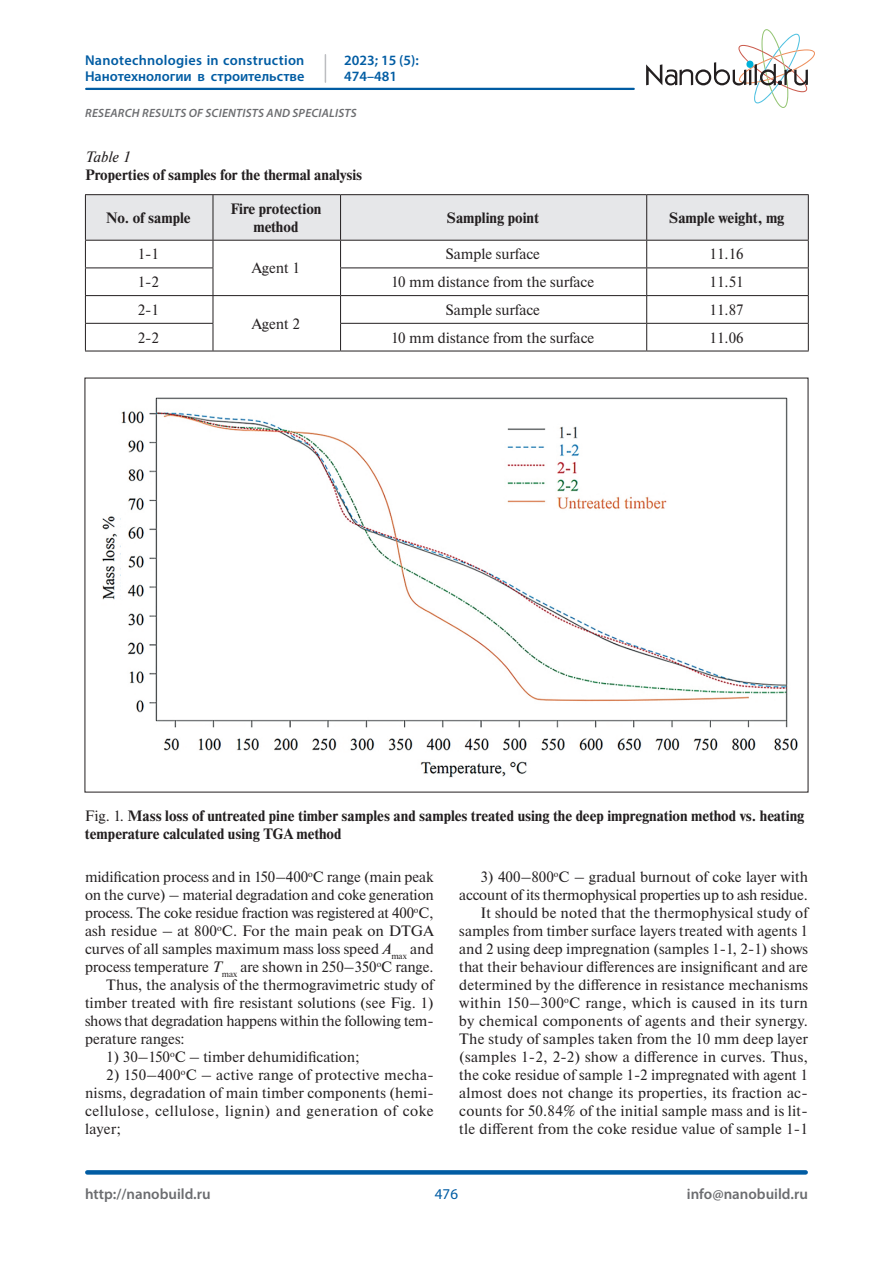
<style>
.page{position:relative;width:893px;height:1263px;background:#fff}
.page>*{position:absolute;margin:0;border:0;box-sizing:border-box;transform-origin:0 0}
.t1{font:15px/18px "Newton";letter-spacing:.005em;color:#231f20;text-align:justify}
.t2{font:700 15px/18px "Newton";color:#231f20}
.t3{font:600 15px "Myriad Pro";color:#6c6d70}
.t4{font:italic 15px "Newton";color:#231f20}
.t5{font:15px "Myriad Pro";color:#015ca3}
.t6{font:600 14.25px/16.5px "Myriad Pro";letter-spacing:.005em;color:#015ca3}
.t7{font:italic 600 12px "Myriad Pro";letter-spacing:.02em;color:#6c6d70}
.s1{font-weight:400}
.s2{font-style:italic}
</style>
<div class="page">
<svg style="left:646px;top:29px;width:169px;height:79px"></svg>
<hr style="left:86px;top:88px;width:548px;height:2px;background:#015ca3">
<div style="left:87px;top:1170px;width:719px;height:5px;background:#015ca3"></div>
<svg style="left:325px;top:55px;width:1px;height:27px"></svg>
<hr style="left:85px;top:194px;width:128px;height:1px;background:#231f20">
<hr style="left:213px;top:194px;width:128px;height:1px;background:#231f20">
<hr style="left:341px;top:194px;width:306px;height:1px;background:#231f20">
<hr style="left:647px;top:194px;width:162px;height:1px;background:#231f20">
<hr style="left:85px;top:351px;width:128px;height:1px;background:#231f20">
<hr style="left:213px;top:351px;width:128px;height:1px;background:#231f20">
<hr style="left:341px;top:351px;width:306px;height:1px;background:#231f20">
<hr style="left:647px;top:351px;width:162px;height:1px;background:#231f20">
<svg style="left:85px;top:195px;width:724px;height:156px"></svg>
<img style="left:102px;top:397px;width:696px;height:381px">
<p class="t6" style="left:85px;top:51px;width:221px">Nanotechnologies in construction<br>Нанотехнологии в строительстве</p>
<p class="t6" style="left:344px;top:51px;width:76px">2023; 15 (5):<br>474–481</p>
<p class="t7" style="left:85px;top:105px;width:273px">RESEARCH RESULTS OF SCIENTISTS AND SPECIALISTS</p>
<p class="t4" style="left:85px;top:147px;width:46px">Table 1</p>
<p class="t2" style="left:85px;top:166px;width:279px">Properties of samples for the thermal analysis</p>
<p class="t2" style="left:106px;top:209px;width:86px">No. of sample</p>
<p class="t2" style="left:230px;top:200px;width:93px;text-align:center">Fire protection method</p>
<p class="t2" style="left:447px;top:209px;width:94px">Sampling point</p>
<p class="t2" style="left:669px;top:209px;width:117px">Sample weight, mg</p>
<p class="t1" style="left:138px;top:245px;width:23px">1-1</p>
<p class="t1" style="left:252px;top:259px;width:49px">Agent 1</p>
<p class="t1" style="left:445px;top:245px;width:96px">Sample surface</p>
<p class="t1" style="left:710px;top:245px;width:36px">11.16</p>
<p class="t1" style="left:138px;top:272px;width:23px">1-2</p>
<p class="t1" style="left:391px;top:272px;width:205px">10 mm distance from the surface</p>
<p class="t1" style="left:710px;top:272px;width:36px">11.51</p>
<p class="t1" style="left:138px;top:300px;width:23px">2-1</p>
<p class="t1" style="left:252px;top:314px;width:49px">Agent 2</p>
<p class="t1" style="left:445px;top:300px;width:96px">Sample surface</p>
<p class="t1" style="left:710px;top:300px;width:36px">11.87</p>
<p class="t1" style="left:138px;top:328px;width:23px">2-2</p>
<p class="t1" style="left:391px;top:328px;width:205px">10 mm distance from the surface</p>
<p class="t1" style="left:710px;top:328px;width:36px">11.06</p>
<p class="t2" style="left:85px;top:807px;width:721px"><span class="s1">Fig. 1.</span> Mass loss of untreated pine timber samples and samples treated using the deep impregnation method vs. heating temperature calculated using TGA method</p>
<p class="t1" style="left:85px;top:867px;width:350px">midification process and in 150–400<sup>o</sup>С range (main peak</p>
<p class="t1" style="left:85px;top:885px;width:350px">on the curve) – material degradation and coke generation</p>
<p class="t1" style="left:85px;top:903px;width:350px">process. The coke residue fraction was registered at 400<sup>o</sup>С,</p>
<p class="t1" style="left:85px;top:921px;width:350px">ash residue – at 800<sup>o</sup>С. For the main peak on DTGA</p>
<p class="t1" style="left:85px;top:939px;width:350px">curves of all samples maximum mass loss speed <span class="s2">А</span><sub>max</sub> and</p>
<p class="t1" style="left:85px;top:957px;width:350px">process temperature <span class="s2">Т</span><sub>max</sub> are shown in 250–350<sup>o</sup>С range.</p>
<p class="t1" style="left:106px;top:975px;width:329px">Thus, the analysis of the thermogravimetric study of</p>
<p class="t1" style="left:85px;top:993px;width:350px">timber treated with fire resistant solutions (see Fig. 1)</p>
<p class="t1" style="left:85px;top:1011px;width:350px">shows that degradation happens within the following tem-</p>
<p class="t1" style="left:85px;top:1029px;width:101px">perature ranges:</p>
<p class="t1" style="left:106px;top:1047px;width:255px">1) 30–150<sup>o</sup>С – timber dehumidification;</p>
<p class="t1" style="left:85px;top:1065px;width:350px;text-indent:21px">2) 150–400<sup>o</sup>С – active range of protective mecha&shy;nisms, degradation of main timber components (hemi&shy;cellulose, cellulose, lignin) and generation of coke layer;</p>
<p class="t1" style="left:459px;top:867px;width:350px;text-align:right">3) 400–800<sup>o</sup>С – gradual burnout of coke layer with account of its thermophysical properties up to ash residue.<br>It should be noted that the thermophysical study of samples from timber surface layers treated with agents 1 and 2 using deep impregnation (samples 1-1, 2-1) shows that their behaviour differences are insignificant and are determined by the difference in resistance mechanisms within 150–300<sup>o</sup>С range, which is caused in its turn by chemical components of agents and their synergy.<br>The study of samples taken from the 10 mm deep layer (samples 1-2, 2-2) show a difference in curves. Thus, the coke residue of sample 1-2 impregnated with agent 1 almost does not change its properties, its fraction ac&shy;counts for 50.84% of the initial sample mass and is lit&shy;tle different from the coke residue value of sample 1-1</p>
<p class="t3" style="left:85px;top:1184px;width:127px">http://nanobuild.ru</p>
<p class="t3" style="left:687px;top:1184px;width:123px">info@nanobuild.ru</p>
<p class="t5" style="left:435px;top:1185px;width:25px">476</p>
</div>
